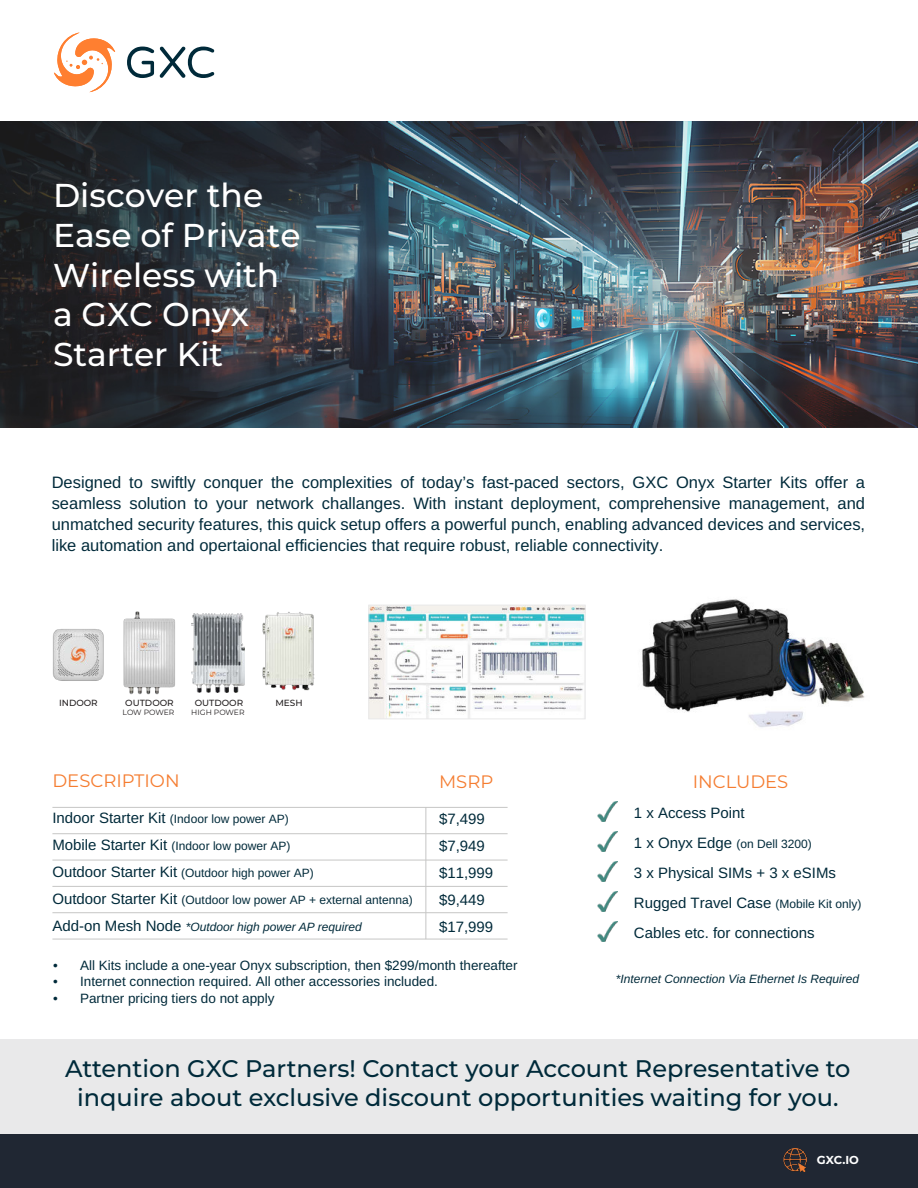
<style>
.page{position:relative;width:918px;height:1188px;background:#fff}
.page>*{position:absolute;margin:0;border:0;box-sizing:border-box;transform-origin:0 0}
.t1{font:500 33px/39.6px "Montserrat";color:#fff}
.t2{font:100 24px/28.8px "Montserrat";color:#002a3a;text-align:center}
.t3{font:100 18px "Montserrat";color:#f57d31}
.t4{font:16.5px/21px "Arimo";color:#002a3a;text-align:justify}
.t5{font:15px/27px "Arimo";color:#002a3a}
.t6{font:13.5px "Arimo";color:#002a3a}
.t7{font:12px "Arimo";color:#002a3a}
.t8{font:italic 12px "Arimo";color:#002a3a}
.t9{font:700 11.55px "Montserrat";color:#fff}
.t10{font:500 8.85px "Montserrat";color:#231f20}
.t11{font:7.65px "Montserrat";color:#231f20}
.s1{font-size:15px}
.s2{font-style:normal;font-size:15px}
.s3{font-size:12px}
</style>
<div class="page">
<div style="left:0;top:1040px;width:918px;height:96px;background:#e9e9ea"></div>
<img style="left:0;top:122px;width:918px;height:305px">
<img style="left:370px;top:607px;width:214px;height:110px">
<div style="left:368px;top:605px;width:218px;height:114px;border:1px solid #e9e9ea"></div>
<img style="left:53px;top:629px;width:51px;height:52px">
<img style="left:191px;top:614px;width:54px;height:78px">
<img style="left:262px;top:611px;width:53px;height:80px">
<img style="left:123px;top:611px;width:52px;height:84px">
<hr style="left:52px;top:833px;width:456px;height:1px;background:#c6c6c5">
<hr style="left:52px;top:807px;width:456px;height:1px;background:#c6c6c5">
<hr style="left:52px;top:860px;width:456px;height:1px;background:#c6c6c5">
<hr style="left:52px;top:886px;width:456px;height:1px;background:#c6c6c5">
<hr style="left:52px;top:912px;width:456px;height:1px;background:#c6c6c5">
<hr style="left:52px;top:939px;width:456px;height:1px;background:#c6c6c5">
<hr style="left:425px;top:807px;width:1px;height:132px;background:#c6c6c5">
<img style="left:598px;top:802px;width:19px;height:20px">
<img style="left:598px;top:832px;width:19px;height:19px">
<img style="left:598px;top:861px;width:19px;height:20px">
<img style="left:598px;top:891px;width:19px;height:20px">
<img style="left:598px;top:921px;width:19px;height:20px">
<img style="left:642px;top:599px;width:223px;height:129px">
<div style="left:0;top:1134px;width:918px;height:54px;background:#202733"></div>
<img style="left:784px;top:1149px;width:23px;height:23px">
<svg style="left:127px;top:47px;width:27px;height:31px"></svg>
<svg style="left:160px;top:47px;width:54px;height:31px"></svg>
<svg style="left:54px;top:32px;width:61px;height:60px"></svg>
<h1 class="t1" style="left:53px;top:175px;width:249px">Discover the<br>Ease of Private<br>Wireless with a GXC Onyx<br>Starter Kit</h1>
<p class="t4" style="left:52px;top:473px;width:815px">Designed to swiftly conquer the complexities of today’s fast-paced sectors, GXC Onyx Starter Kits offer a seamless solution to your network challanges. With instant deployment, comprehensive management, and unmatched security features, this quick setup offers a powerful punch, enabling advanced devices and services, like automation and opertaional efficiencies that require robust, reliable connectivity.</p>
<p class="t10" style="left:59px;top:698px;width:40px">INDOOR</p>
<p class="t10" style="left:195px;top:698px;width:50px">OUTDOOR</p>
<p class="t11" style="left:191px;top:708px;width:55px">HIGH POWER</p>
<p class="t10" style="left:125px;top:698px;width:50px">OUTDOOR</p>
<p class="t10" style="left:275px;top:698px;width:29px">MESH</p>
<p class="t11" style="left:123px;top:708px;width:53px">LOW POWER</p>
<p class="t3" style="left:52px;top:770px;width:129px">DESCRIPTION</p>
<p class="t7" style="left:52px;top:814px;width:238px"><span class="s1">Indoor Starter Kit</span> (Indoor low power AP)</p>
<p class="t7" style="left:52px;top:841px;width:239px"><span class="s1">Mobile Starter Kit</span> (Indoor low power AP)</p>
<p class="t7" style="left:52px;top:868px;width:263px"><span class="s1">Outdoor Starter Kit</span> (Outdoor high power AP)</p>
<p class="t7" style="left:52px;top:895px;width:362px"><span class="s1">Outdoor Starter Kit</span> (Outdoor low power AP + external antenna)</p>
<p class="t8" style="left:52px;top:922px;width:311px"><span class="s2">Add-on Mesh Node</span> *Outdoor high power AP required</p>
<p class="t3" style="left:439px;top:771px;width:56px">MSRP</p>
<p class="t5" style="left:439px;top:806px;width:56px">$7,499 $7,949 $11,999 $9,449 $17,999</p>
<p class="t6" style="left:53px;top:960px;width:6px">ï</p>
<p class="t6" style="left:80px;top:960px;width:439px">All Kits include a one-year Onyx subscription, then $299/month thereafter</p>
<p class="t6" style="left:53px;top:976px;width:6px">ï</p>
<p class="t6" style="left:80px;top:976px;width:359px">Internet connection required. All other accessories included.</p>
<p class="t6" style="left:53px;top:993px;width:6px">ï</p>
<p class="t6" style="left:80px;top:993px;width:196px">Partner pricing tiers do not apply</p>
<p class="t3" style="left:693px;top:772px;width:97px">INCLUDES</p>
<p class="t5" style="left:634px;top:801px;width:112px">1 x Access Point</p>
<p class="t7" style="left:634px;top:839px;width:179px"><span class="s1">1 x Onyx Edge</span> (on Dell 3200)</p>
<p class="t5" style="left:634px;top:859px;width:229px;line-height:30px">3 x Physical SIMs + 3 x eSIMs<br>Rugged Travel Case <span class="s3">(Mobile Kit only)<br></span>Cables etc. for connections</p>
<p class="t8" style="left:616px;top:975px;width:245px">*Internet Connection Via Ethernet Is Required</p>
<h2 class="t2" style="left:65px;top:1056px;width:787px">Attention GXC Partners! Contact your Account Representative to inquire about exclusive discount opportunities waiting for you.</h2>
<p class="t9" style="left:817px;top:1154px;width:44px">GXC.IO</p>
</div>
